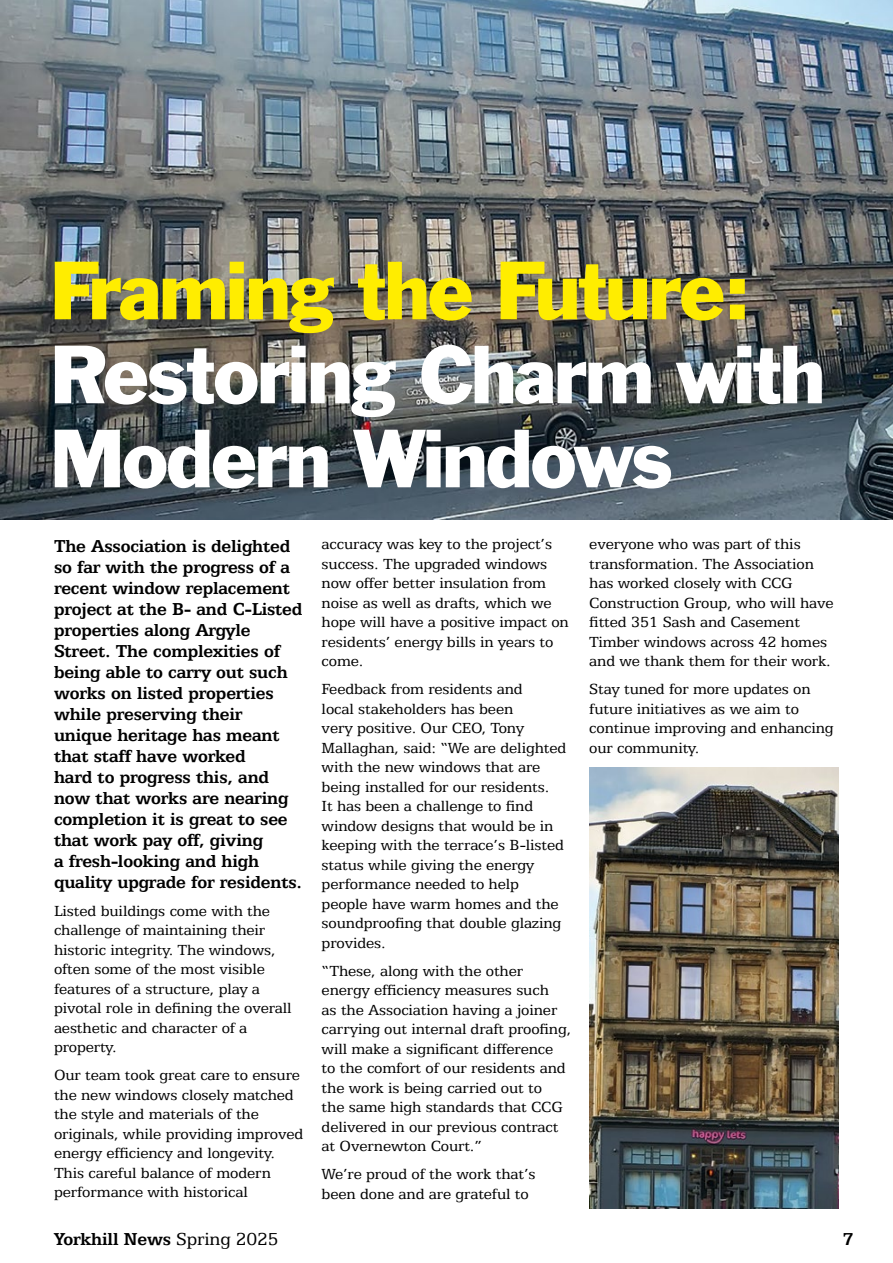
<style>
.page{position:relative;width:893px;height:1263px;background:#fff}
.page>*{position:absolute;margin:0;border:0;box-sizing:border-box;transform-origin:0 0}
.t1{font:75.6px/84px "Franklin Gothic BT";letter-spacing:-.03em;color:#fff}
.t2{font:75.6px "Franklin Gothic BT";letter-spacing:-.03em;color:#ffed00}
.t3{font:700 19.5px/21px "Egyptian 505 BT";letter-spacing:-.01em;color:#000}
.t4{font:16.5px/19.5px "Egyptian 505 BT";letter-spacing:-.01em;color:#000}
.s1{font-weight:400}
</style>
<div class="page">
<img style="left:0;top:0;width:893px;height:519px">
<img style="left:589px;top:768px;width:250px;height:441px">
<h1 class="t2" style="left:50px;top:246px;width:703px">Framing the Future:</h1>
<h1 class="t1" style="left:50px;top:334px;width:776px">Restoring Charm with<br>Modern Windows</h1>
<p class="t3" style="left:54px;top:535px;width:250px">The Association is delighted so far with the progress of a recent window replacement project at the B- and C-Listed properties along Argyle<br>Street. The complexities of being able to carry out such works on listed properties while preserving their unique heritage has meant that staff have worked<br>hard to progress this, and now that works are nearing completion it is great to see that work pay off, giving<br>a fresh-looking and high quality upgrade for residents.</p>
<p class="t4" style="left:54px;top:900px;width:239px">Listed buildings come with the challenge of maintaining their historic integrity. The windows, often some of the most visible features of a structure, play a pivotal role in defining the overall aesthetic and character of a property.</p>
<p class="t4" style="left:54px;top:1065px;width:251px">Our team took great care to ensure the new windows closely matched the style and materials of the originals, while providing improved energy efficiency and longevity.<br>This careful balance of modern performance with historical</p>
<p class="t4" style="left:322px;top:534px;width:249px">accuracy was key to the project’s success. The upgraded windows now offer better insulation from noise as well as drafts, which we hope will have a positive impact on residents’ energy bills in years to come.</p>
<p class="t4" style="left:322px;top:679px;width:246px">Feedback from residents and<br>local stakeholders has been<br>very positive. Our CEO, Tony<br>Mallaghan, said: “We are delighted with the new windows that are being installed for our residents.<br>It has been a challenge to find window designs that would be in keeping with the terrace’s B-listed status while giving the energy performance needed to help people have warm homes and the soundproofing that double glazing provides.</p>
<p class="t4" style="left:322px;top:961px;width:251px">“These, along with the other energy efficiency measures such<br>as the Association having a joiner carrying out internal draft proofing, will make a significant difference to the comfort of our residents and the work is being carried out to<br>the same high standards that CCG delivered in our previous contract at Overnewton Court.”</p>
<p class="t4" style="left:322px;top:1164px;width:215px">We’re proud of the work that’s been done and are grateful to</p>
<p class="t4" style="left:589px;top:534px;width:246px">everyone who was part of this transformation. The Association has worked closely with CCG<br>Construction Group, who will have fitted 351 Sash and Casement<br>Timber windows across 42 homes and we thank them for their work.</p>
<p class="t4" style="left:589px;top:679px;width:246px">Stay tuned for more updates on future initiatives as we aim to continue improving and enhancing our community.</p>
<p class="t3" style="left:54px;top:1228px;width:226px">Yorkhill News <span class="s1">Spring 2025</span></p>
<p class="t3" style="left:842px;top:1228px;width:13px">7</p>
</div>
